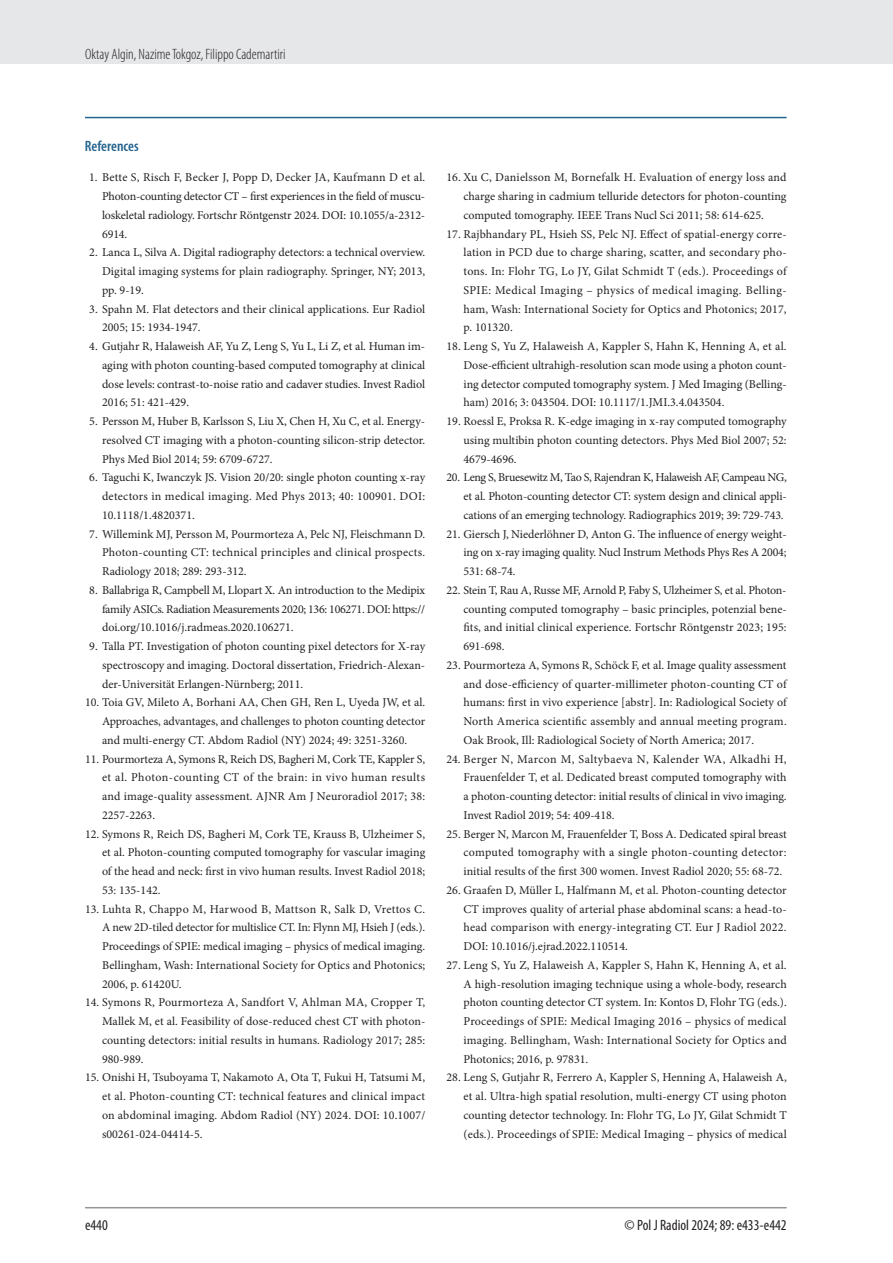
<style>
.page{position:relative;width:893px;height:1263px;background:#fff}
.page>*{position:absolute;margin:0;border:0;box-sizing:border-box;transform-origin:0 0}
.t1{font:300 condensed 15px "Myriad Pro";color:#231f20}
.t2{font:condensed 15px "Myriad Pro";color:#231f20}
.Pism{font:600 condensed 15px "Myriad Pro";color:#24648f}
.t3{font:12px/18.8px "Minion Pro";color:#231f20;text-align:justify}
</style>
<div class="page">
<div style="left:0;top:0;width:893px;height:64px;background:#e6e7e9"></div>
<hr style="left:85px;top:1207px;width:702px;height:1px;background:#939598">
<hr style="left:85px;top:117px;width:702px;height:1px;background:#24648f">
<p class="t1" style="left:85px;top:45px;width:202px">Oktay Algin, Nazime Tokgoz, Filippo Cademartiri</p>
<p class="Pism" style="left:85px;top:137px;width:55px">References</p>
<p class="t3" style="left:102px;top:168px;width:325px;text-indent:-13px">1. Bette S, Risch F, Becker J, Popp D, Decker JA, Kaufmann D et al.<br>Photon-counting detector CT – first experiences in the field of muscu&shy;loskeletal radiology. Fortschr Röntgenstr 2024. DOI: 10.1055/a-2312- 6914.</p>
<p class="t3" style="left:102px;top:243px;width:325px;text-indent:-13px">2. Lanca L, Silva A. Digital radiography detectors: a technical overview.<br>Digital imaging systems for plain radiography. Springer, NY; 2013, pp. 9-19.</p>
<p class="t3" style="left:102px;top:299px;width:325px;text-indent:-13px">3. Spahn M. Flat detectors and their clinical applications. Eur Radiol<br>2005; 15: 1934-1947.</p>
<p class="t3" style="left:102px;top:337px;width:325px;text-indent:-13px">4. Gutjahr R, Halaweish AF, Yu Z, Leng S, Yu L, Li Z, et al. Human im&shy;aging with photon counting-based computed tomography at clinical dose levels: contrast-to-noise ratio and cadaver studies. Invest Radiol 2016; 51: 421-429.</p>
<p class="t3" style="left:102px;top:412px;width:325px;text-indent:-13px">5. Persson M, Huber B, Karlsson S, Liu X, Chen H, Xu C, et al. Energy&shy;resolved CT imaging with a photon-counting silicon-strip detector.<br>Phys Med Biol 2014; 59: 6709-6727.</p>
<p class="t3" style="left:102px;top:468px;width:325px;text-indent:-13px">6. Taguchi K, Iwanczyk JS. Vision 20/20: single photon counting x-ray detectors in medical imaging. Med Phys 2013; 40: 100901. DOI:<br>10.1118/1.4820371.</p>
<p class="t3" style="left:102px;top:524px;width:325px;text-indent:-13px">7. Willemink MJ, Persson M, Pourmorteza A, Pelc NJ, Fleischmann D.<br>Photon-counting CT: technical principles and clinical prospects.<br>Radiology 2018; 289: 293-312.</p>
<p class="t3" style="left:102px;top:581px;width:325px;text-indent:-13px">8. Ballabriga R, Campbell M, Llopart X. An introduction to the Medipix family ASICs. Radiation Measurements 2020; 136: 106271. DOI: https:// doi.org/10.1016/j.radmeas.2020.106271.</p>
<p class="t3" style="left:102px;top:637px;width:325px;text-indent:-13px">9. Talla PT. Investigation of photon counting pixel detectors for X-ray spectroscopy and imaging. Doctoral dissertation, Friedrich-Alexan&shy;der-Universität Erlangen-Nürnberg; 2011.</p>
<p class="t3" style="left:102px;top:693px;width:325px;text-indent:-17px">10. Toia GV, Mileto A, Borhani AA, Chen GH, Ren L, Uyeda JW, et al.<br>Approaches, advantages, and challenges to photon counting detector and multi-energy CT. Abdom Radiol (NY) 2024; 49: 3251-3260.</p>
<p class="t3" style="left:102px;top:749px;width:325px;text-indent:-17px">11. Pourmorteza A, Symons R, Reich DS, Bagheri M, Cork TE, Kappler S, et al. Photon-counting CT of the brain: in vivo human results and image-quality assessment. AJNR Am J Neuroradiol 2017; 38:<br>2257-2263.</p>
<p class="t3" style="left:102px;top:824px;width:325px;text-indent:-17px">12. Symons R, Reich DS, Bagheri M, Cork TE, Krauss B, Ulzheimer S, et al. Photon-counting computed tomography for vascular imaging of the head and neck: first in vivo human results. Invest Radiol 2018; 53: 135-142.</p>
<p class="t3" style="left:102px;top:899px;width:325px;text-indent:-17px">13. Luhta R, Chappo M, Harwood B, Mattson R, Salk D, Vrettos C.<br>A new 2D-tiled detector for multislice CT. In: Flynn MJ, Hsieh J (eds.).<br>Proceedings of SPIE: medical imaging – physics of medical imaging.<br>Bellingham, Wash: International Society for Optics and Photonics; 2006, p. 61420U.</p>
<p class="t3" style="left:102px;top:993px;width:325px;text-indent:-17px">14. Symons R, Pourmorteza A, Sandfort V, Ahlman MA, Cropper T, Mallek M, et al. Feasibility of dose-reduced chest CT with photon&shy;counting detectors: initial results in humans. Radiology 2017; 285:<br>980-989.</p>
<p class="t3" style="left:102px;top:1068px;width:325px;text-indent:-17px">15. Onishi H, Tsuboyama T, Nakamoto A, Ota T, Fukui H, Tatsumi M, et al. Photon-counting CT: technical features and clinical impact on abdominal imaging. Abdom Radiol (NY) 2024. DOI: 10.1007/ s00261-024-04414-5.</p>
<p class="t3" style="left:463px;top:168px;width:325px;text-indent:-17px">16. Xu C, Danielsson M, Bornefalk H. Evaluation of energy loss and charge sharing in cadmium telluride detectors for photon-counting computed tomography. IEEE Trans Nucl Sci 2011; 58: 614-625.</p>
<p class="t3" style="left:463px;top:224px;width:325px;text-indent:-17px">17. Rajbhandary PL, Hsieh SS, Pelc NJ. Effect of spatial-energy corre&shy;lation in PCD due to charge sharing, scatter, and secondary pho&shy;tons. In: Flohr TG, Lo JY, Gilat Schmidt T (eds.). Proceedings of SPIE: Medical Imaging – physics of medical imaging. Belling&shy;ham, Wash: International Society for Optics and Photonics; 2017, p. 101320.</p>
<p class="t3" style="left:463px;top:337px;width:325px;text-indent:-17px">18. Leng S, Yu Z, Halaweish A, Kappler S, Hahn K, Henning A, et al.<br>Dose-efficient ultrahigh-resolution scan mode using a photon count&shy;ing detector computed tomography system. J Med Imaging (Belling&shy;ham) 2016; 3: 043504. DOI: 10.1117/1.JMI.3.4.043504.</p>
<p class="t3" style="left:463px;top:412px;width:325px;text-indent:-17px">19. Roessl E, Proksa R. K-edge imaging in x-ray computed tomography using multibin photon counting detectors. Phys Med Biol 2007; 52:<br>4679-4696.</p>
<p class="t3" style="left:463px;top:468px;width:325px;text-indent:-17px">20. Leng S, Bruesewitz M, Tao S, Rajendran K, Halaweish AF, Campeau NG, et al. Photon-counting detector CT: system design and clinical appli&shy;cations of an emerging technology. Radiographics 2019; 39: 729-743.</p>
<p class="t3" style="left:463px;top:524px;width:325px;text-indent:-17px">21. Giersch J, Niederlöhner D, Anton G. The influence of energy weight&shy;ing on x-ray imaging quality. Nucl Instrum Methods Phys Res A 2004; 531: 68-74.</p>
<p class="t3" style="left:463px;top:581px;width:325px;text-indent:-17px">22. Stein T, Rau A, Russe MF, Arnold P, Faby S, Ulzheimer S, et al. Photon&shy;counting computed tomography – basic principles, potenzial bene&shy;fits, and initial clinical experience. Fortschr Röntgenstr 2023; 195:<br>691-698.</p>
<p class="t3" style="left:463px;top:656px;width:325px;text-indent:-17px">23. Pourmorteza A, Symons R, Schöck F, et al. Image quality assessment and dose-efficiency of quarter-millimeter photon-counting CT of humans: first in vivo experience [abstr]. In: Radiological Society of North America scientific assembly and annual meeting program.<br>Oak Brook, Ill: Radiological Society of North America; 2017.</p>
<p class="t3" style="left:463px;top:749px;width:325px;text-indent:-17px">24. Berger N, Marcon M, Saltybaeva N, Kalender WA, Alkadhi H, Frauenfelder T, et al. Dedicated breast computed tomography with a photon-counting detector: initial results of clinical in vivo imaging.<br>Invest Radiol 2019; 54: 409-418.</p>
<p class="t3" style="left:463px;top:824px;width:325px;text-indent:-17px">25. Berger N, Marcon M, Frauenfelder T, Boss A. Dedicated spiral breast computed tomography with a single photon-counting detector: initial results of the first 300 women. Invest Radiol 2020; 55: 68-72.</p>
<p class="t3" style="left:463px;top:881px;width:325px;text-indent:-17px">26. Graafen D, Müller L, Halfmann M, et al. Photon-counting detector CT improves quality of arterial phase abdominal scans: a head-to&shy;head comparison with energy-integrating CT. Eur J Radiol 2022.<br>DOI: 10.1016/j.ejrad.2022.110514.</p>
<p class="t3" style="left:463px;top:956px;width:325px;text-indent:-17px">27. Leng S, Yu Z, Halaweish A, Kappler S, Hahn K, Henning A, et al.<br>A high-resolution imaging technique using a whole-body, research photon counting detector CT system. In: Kontos D, Flohr TG (eds.).<br>Proceedings of SPIE: Medical Imaging 2016 – physics of medical imaging. Bellingham, Wash: International Society for Optics and Photonics; 2016, p. 97831.</p>
<p class="t3" style="left:463px;top:1068px;width:325px;text-indent:-17px">28. Leng S, Gutjahr R, Ferrero A, Kappler S, Henning A, Halaweish A, et al. Ultra-high spatial resolution, multi-energy CT using photon counting detector technology. In: Flohr TG, Lo JY, Gilat Schmidt T (eds.). Proceedings of SPIE: Medical Imaging – physics of medical</p>
<p class="t2" style="left:85px;top:1216px;width:24px">e440</p>
<p class="t2" style="left:625px;top:1216px;width:164px">© Pol J Radiol 2024; 89: e433-e442</p>
</div>
